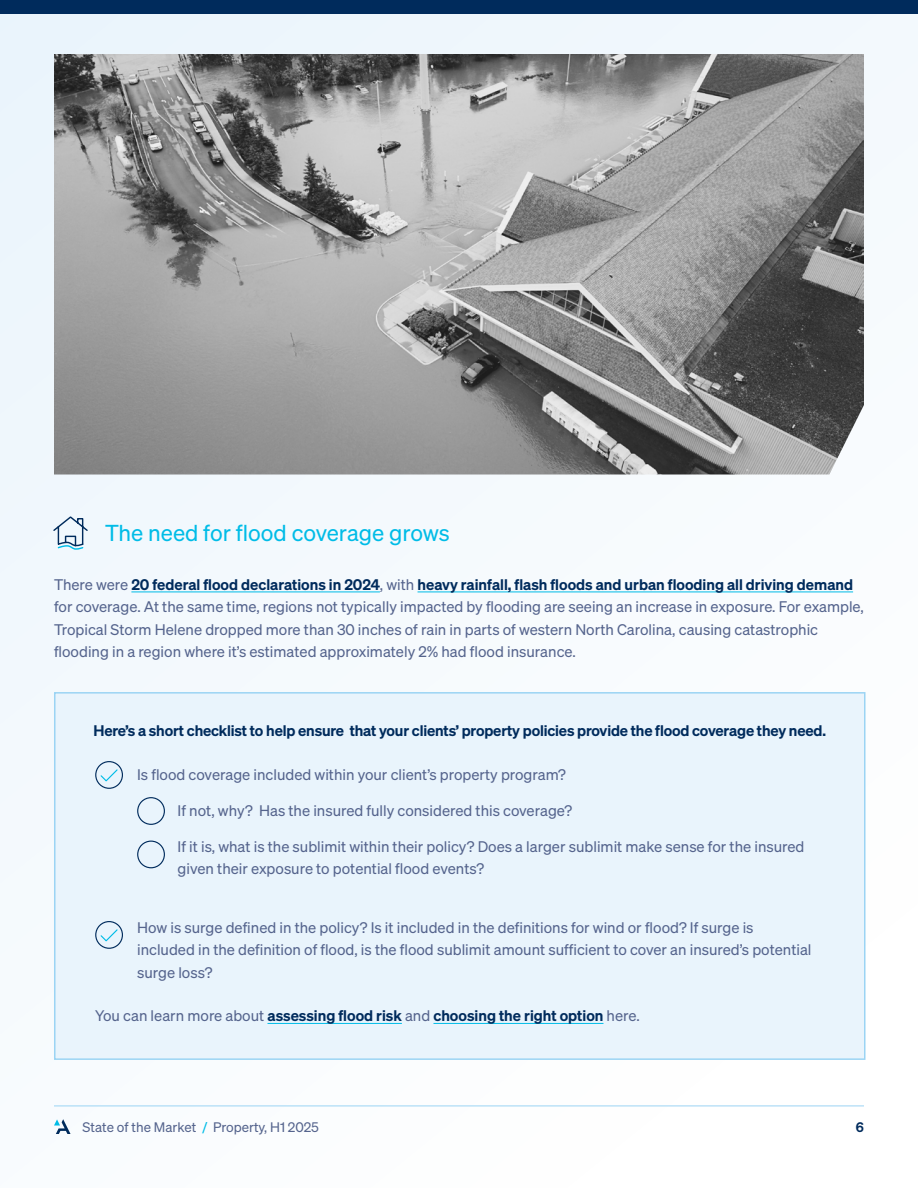
<style>
.page{position:relative;width:918px;height:1188px;background:#f6fafd}
.page>*{position:absolute;margin:0;border:0;box-sizing:border-box;transform-origin:0 0}
.t1{font:22.5px "Sohne Buch";color:#00bce7}
.t2{font:15px/22.5px "Sohne Buch";color:#55648d}
.t3{font:600 15px "Sohne";color:#002b5c}
.t4{font:13.5px "Sohne Buch";color:#55648d}
.t5{font:600 13.5px "Sohne";color:#002b5c}
.s1{font-family:"Sohne Buch";font-weight:400;color:#55648d}
.s2{color:#00bce7}
</style>
<div class="page">
<div style="left:0;top:0;width:918px;height:14px;background:#002b5c"></div>
<div style="left:48px;top:1104px;width:830px;height:24px;background:#fcfdfe"></div>
<hr style="left:54px;top:1106px;width:810px;height:1px;background:#9bd4f4">
<svg style="left:54px;top:1119px;width:17px;height:15px"></svg>
<svg style="left:53px;top:516px;width:35px;height:34px"></svg>
<div style="left:54px;top:692px;width:812px;height:368px;background:#e9f4fc;border:2px solid #9bd4f4"></div>
<hr style="left:131px;top:592px;width:249px;height:1px;background:#00bce7">
<hr style="left:418px;top:592px;width:435px;height:1px;background:#00bce7">
<div style="left:95px;top:761px;width:28px;height:28px;border:1px solid #002b5c;border-radius:50%"></div>
<svg style="left:100px;top:769px;width:18px;height:13px"></svg>
<div style="left:95px;top:921px;width:28px;height:28px;border:1px solid #002b5c;border-radius:50%"></div>
<svg style="left:100px;top:929px;width:18px;height:13px"></svg>
<div style="left:137px;top:797px;width:28px;height:28px;border:1px solid #002b5c;border-radius:50%"></div>
<div style="left:137px;top:841px;width:28px;height:27px;border:1px solid #002b5c;border-radius:50%"></div>
<hr style="left:268px;top:1023px;width:134px;height:1px;background:#00bce7">
<hr style="left:433px;top:1023px;width:170px;height:1px;background:#00bce7">
<img style="left:54px;top:54px;width:810px;height:421px">
<h1 class="t1" style="left:105px;top:520px;width:346px">The need for flood coverage grows</h1>
<p class="t3" style="left:54px;top:575px;width:801px"><span class="s1">There were</span> 20 federal flood declarations in 2024<span class="s1">, with</span> heavy rainfall, flash floods and urban flooding all driving demand</p>
<p class="t2" style="left:54px;top:595px;width:811px">for coverage. At the same time, regions not typically impacted by flooding are seeing an increase in exposure. For example,<br>Tropical Storm Helene dropped more than 30 inches of rain in parts of western North Carolina, causing catastrophic flooding in a region where it’s estimated approximately 2% had flood insurance.</p>
<p class="t3" style="left:94px;top:721px;width:734px">Here’s a short checklist to help ensure that your clients’ property policies provide the flood coverage they need.</p>
<p class="t2" style="left:137px;top:763px;width:430px">Is flood coverage included within your client’s property program?</p>
<p class="t2" style="left:178px;top:799px;width:396px">If not, why? Has the insured fully considered this coverage?</p>
<p class="t2" style="left:178px;top:835px;width:628px">If it is, what is the sublimit within their policy? Does a larger sublimit make sense for the insured given their exposure to potential flood events?</p>
<p class="t2" style="left:137px;top:916px;width:676px">How is surge defined in the policy? Is it included in the definitions for wind or flood? If surge is included in the definition of flood, is the flood sublimit amount sufficient to cover an insured’s potential surge loss?</p>
<p class="t3" style="left:95px;top:1007px;width:546px"><span class="s1">You can learn more about</span> assessing flood risk <span class="s1">and</span> choosing the right option <span class="s1">here.</span></p>
<p class="t4" style="left:83px;top:1119px;width:238px">State of the Market <span class="s2">/</span> Property, H1 2025</p>
<p class="t5" style="left:856px;top:1119px;width:10px">6</p>
</div>
